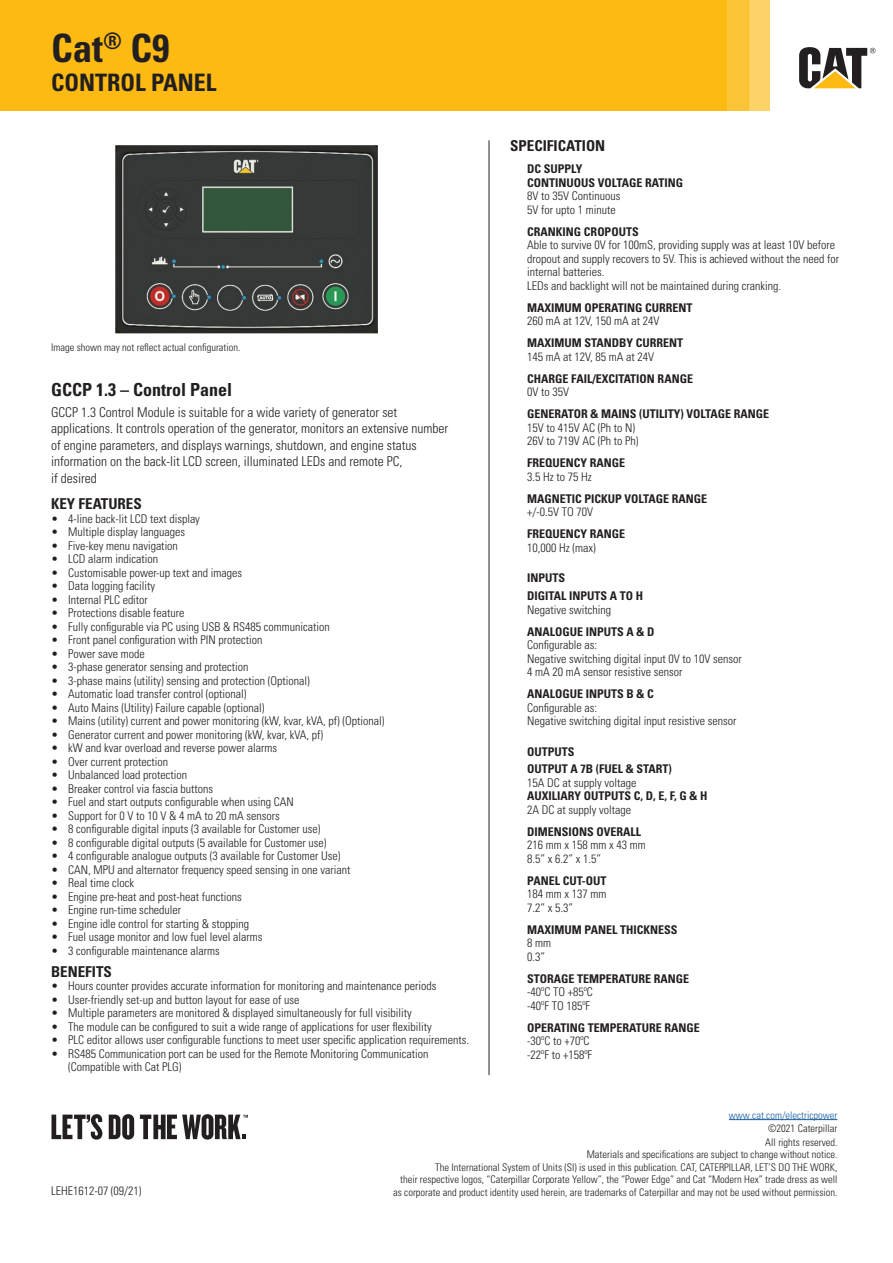
<style>
.page{position:relative;width:893px;height:1263px;background:#fff}
.page>*{position:absolute;margin:0;border:0;box-sizing:border-box;transform-origin:0 0}
.t1{font:700 condensed 39px "Univers LT Std";color:#231f20}
.t2{font:700 condensed 24px "Univers LT Std";color:#231f20}
.t3{font:700 condensed 18px "Univers LT Std";color:#231f20}
.t4{font:700 condensed 15px "Univers LT Std";color:#231f20}
.t5{font:300 condensed 13.5px/16.5px "Univers LT Std";color:#231f20}
.t6{font:300 condensed 12px/13.5px "Univers LT Std";color:#231f20}
.t7{font:700 condensed 12px "Univers LT Std";color:#231f20}
.t8{font:300 condensed 10.5px/12.6px "Univers LT Std";color:#231f20;text-align:right}
.t9{font:300 condensed 10.5px "Univers LT Std";color:#175d9e}
</style>
<div class="page">
<div style="left:0;top:0;width:727px;height:111px;background:#fcba13"></div>
<div style="left:727px;top:0;width:21px;height:111px;background:#fcc437"></div>
<div style="left:748px;top:0;width:22px;height:111px;background:#fdd266"></div>
<svg style="left:799px;top:47px;width:76px;height:41px"></svg>
<svg style="left:52px;top:1114px;width:50px;height:25px"></svg>
<svg style="left:109px;top:1114px;width:25px;height:25px"></svg>
<svg style="left:140px;top:1114px;width:108px;height:25px"></svg>
<hr style="left:729px;top:1119px;width:108px;height:1px;background:#175d9e">
<hr style="left:489px;top:140px;width:1px;height:935px;background:#231f20">
<img style="left:115px;top:145px;width:263px;height:189px">
<h1 class="t1" style="left:51px;top:24px;width:120px">Cat<sup>®</sup> C9</h1>
<h2 class="t2" style="left:51px;top:67px;width:167px">CONTROL PANEL</h2>
<p class="t8" style="left:51px;top:341px;width:191px">Image shown may not reflect actual configuration.</p>
<p class="t3" style="left:51px;top:378px;width:183px">GCCP 1.3 – Control Panel</p>
<p class="t5" style="left:51px;top:403px;width:399px">GCCP 1.3 Control Module is suitable for a wide variety of generator set applications. It controls operation of the generator, monitors an extensive number of engine parameters, and displays warnings, shutdown, and engine status information on the back-lit LCD screen, illuminated LEDs and remote PC,<br>if desired</p>
<p class="t4" style="left:51px;top:494px;width:92px">KEY FEATURES</p>
<p class="t6" style="left:51px;top:511px;width:150px">• 4-line back-lit LCD text display</p>
<p class="t6" style="left:51px;top:525px;width:136px">• Multiple display languages</p>
<p class="t6" style="left:51px;top:538px;width:128px">• Five-key menu navigation</p>
<p class="t6" style="left:51px;top:552px;width:108px">• LCD alarm indication</p>
<p class="t6" style="left:51px;top:565px;width:193px">• Customisable power-up text and images</p>
<p class="t6" style="left:51px;top:579px;width:106px">• Data logging facility</p>
<p class="t6" style="left:51px;top:592px;width:98px">• Internal PLC editor</p>
<p class="t6" style="left:51px;top:606px;width:135px">• Protections disable feature</p>
<p class="t6" style="left:51px;top:619px;width:280px">• Fully configurable via PC using USB &amp; RS485 communication</p>
<p class="t6" style="left:51px;top:633px;width:213px">• Front panel configuration with PIN protection</p>
<p class="t6" style="left:51px;top:646px;width:95px">• Power save mode</p>
<p class="t6" style="left:51px;top:660px;width:199px">• 3-phase generator sensing and protection</p>
<p class="t6" style="left:51px;top:673px;width:260px">• 3-phase mains (utility) sensing and protection (Optional)</p>
<p class="t6" style="left:51px;top:687px;width:197px">• Automatic load transfer control (optional)</p>
<p class="t6" style="left:51px;top:700px;width:215px">• Auto Mains (Utility) Failure capable (optional)</p>
<p class="t6" style="left:51px;top:714px;width:335px">• Mains (utility) current and power monitoring (kW, kvar, kVA, pf) (Optional)</p>
<p class="t6" style="left:51px;top:727px;width:274px">• Generator current and power monitoring (kW, kvar, kVA, pf)</p>
<p class="t6" style="left:51px;top:741px;width:228px">• kW and kvar overload and reverse power alarms</p>
<p class="t6" style="left:51px;top:754px;width:118px">• Over current protection</p>
<p class="t6" style="left:51px;top:768px;width:138px">• Unbalanced load protection</p>
<p class="t6" style="left:51px;top:781px;width:164px">• Breaker control via fascia buttons</p>
<p class="t6" style="left:51px;top:795px;width:244px">• Fuel and start outputs configurable when using CAN</p>
<p class="t6" style="left:51px;top:808px;width:230px">• Support for 0 V to 10 V &amp; 4 mA to 20 mA sensors</p>
<p class="t6" style="left:51px;top:822px;width:271px">• 8 configurable digital inputs (3 available for Customer use)</p>
<p class="t6" style="left:51px;top:835px;width:277px">• 8 configurable digital outputs (5 available for Customer use)</p>
<p class="t6" style="left:51px;top:849px;width:291px">• 4 configurable analogue outputs (3 available for Customer Use)</p>
<p class="t6" style="left:51px;top:862px;width:301px">• CAN, MPU and alternator frequency speed sensing in one variant</p>
<p class="t6" style="left:51px;top:876px;width:84px">• Real time clock</p>
<p class="t6" style="left:51px;top:889px;width:192px">• Engine pre-heat and post-heat functions</p>
<p class="t6" style="left:51px;top:903px;width:132px">• Engine run-time scheduler</p>
<p class="t6" style="left:51px;top:916px;width:200px">• Engine idle control for starting &amp; stopping</p>
<p class="t6" style="left:51px;top:930px;width:213px">• Fuel usage monitor and low fuel level alarms</p>
<p class="t6" style="left:51px;top:943px;width:170px">• 3 configurable maintenance alarms</p>
<p class="t4" style="left:51px;top:962px;width:62px">BENEFITS</p>
<p class="t6" style="left:51px;top:979px;width:387px">• Hours counter provides accurate information for monitoring and maintenance periods</p>
<p class="t6" style="left:51px;top:993px;width:250px">• User-friendly set-up and button layout for ease of use</p>
<p class="t6" style="left:51px;top:1006px;width:362px">• Multiple parameters are monitored &amp; displayed simultaneously for full visibility</p>
<p class="t6" style="left:51px;top:1020px;width:382px">• The module can be configured to suit a wide range of applications for user flexibility</p>
<p class="t6" style="left:51px;top:1033px;width:420px">• PLC editor allows user configurable functions to meet user specific application requirements.</p>
<p class="t6" style="left:68px;top:1047px;width:362px;text-indent:-17px">• RS485 Communication port can be used for the Remote Monitoring Communication (Compatible with Cat PLG)</p>
<p class="t4" style="left:510px;top:137px;width:96px">SPECIFICATION</p>
<p class="t7" style="left:527px;top:162px;width:57px">DC SUPPLY</p>
<p class="t7" style="left:527px;top:175px;width:157px">CONTINUOUS VOLTAGE RATING</p>
<p class="t6" style="left:527px;top:189px;width:95px">8V to 35V Continuous</p>
<p class="t6" style="left:527px;top:203px;width:90px">5V for upto 1 minute</p>
<p class="t7" style="left:527px;top:224px;width:113px">CRANKING CROPOUTS</p>
<p class="t6" style="left:527px;top:238px;width:313px">Able to survive 0V for 100mS, providing supply was at least 10V before dropout and supply recovers to 5V. This is achieved without the need for internal batteries.</p>
<p class="t6" style="left:527px;top:279px;width:255px">LEDs and backlight will not be maintained during cranking.</p>
<p class="t7" style="left:527px;top:300px;width:167px">MAXIMUM OPERATING CURRENT</p>
<p class="t6" style="left:527px;top:314px;width:134px">260 mA at 12V, 150 mA at 24V</p>
<p class="t7" style="left:527px;top:336px;width:157px">MAXIMUM STANDBY CURRENT</p>
<p class="t6" style="left:527px;top:350px;width:128px">145 mA at 12V, 85 mA at 24V</p>
<p class="t7" style="left:527px;top:371px;width:167px">CHARGE FAIL/EXCITATION RANGE</p>
<p class="t6" style="left:527px;top:385px;width:43px">0V to 35V</p>
<p class="t7" style="left:527px;top:407px;width:243px">GENERATOR &amp; MAINS (UTILITY) VOLTAGE RANGE</p>
<p class="t6" style="left:527px;top:421px;width:109px">15V to 415V AC (Ph to N)</p>
<p class="t6" style="left:527px;top:434px;width:113px">26V to 719V AC (Ph to Ph)</p>
<p class="t7" style="left:527px;top:456px;width:100px">FREQUENCY RANGE</p>
<p class="t6" style="left:527px;top:470px;width:66px">3.5 Hz to 75 Hz</p>
<p class="t7" style="left:527px;top:491px;width:181px">MAGNETIC PICKUP VOLTAGE RANGE</p>
<p class="t6" style="left:527px;top:505px;width:67px">+/-0.5V TO 70V</p>
<p class="t7" style="left:527px;top:527px;width:100px">FREQUENCY RANGE</p>
<p class="t6" style="left:527px;top:541px;width:70px">10,000 Hz (max)</p>
<p class="t7" style="left:527px;top:571px;width:40px">INPUTS</p>
<p class="t7" style="left:527px;top:588px;width:117px">DIGITAL INPUTS A TO H</p>
<p class="t6" style="left:527px;top:603px;width:85px">Negative switching</p>
<p class="t7" style="left:527px;top:624px;width:129px">ANALOGUE INPUTS A &amp; D</p>
<p class="t6" style="left:527px;top:638px;width:71px">Configurable as:</p>
<p class="t6" style="left:527px;top:652px;width:216px">Negative switching digital input 0V to 10V sensor</p>
<p class="t6" style="left:527px;top:665px;width:157px">4 mA 20 mA sensor resistive sensor</p>
<p class="t7" style="left:527px;top:686px;width:128px">ANALOGUE INPUTS B &amp; C</p>
<p class="t6" style="left:527px;top:701px;width:71px">Configurable as:</p>
<p class="t6" style="left:527px;top:714px;width:211px">Negative switching digital input resistive sensor</p>
<p class="t7" style="left:527px;top:744px;width:49px">OUTPUTS</p>
<p class="t7" style="left:527px;top:762px;width:146px">OUTPUT A 7B (FUEL &amp; START)</p>
<p class="t6" style="left:527px;top:776px;width:111px">15A DC at supply voltage</p>
<p class="t7" style="left:527px;top:789px;width:182px">AUXILIARY OUTPUTS C, D, E, F, G &amp; H</p>
<p class="t6" style="left:527px;top:803px;width:105px">2A DC at supply voltage</p>
<p class="t7" style="left:527px;top:824px;width:116px">DIMENSIONS OVERALL</p>
<p class="t6" style="left:527px;top:838px;width:120px">216 mm x 158 mm x 43 mm</p>
<p class="t6" style="left:527px;top:852px;width:75px">8.5” x 6.2” x 1.5”</p>
<p class="t7" style="left:527px;top:873px;width:81px">PANEL CUT-OUT</p>
<p class="t6" style="left:527px;top:887px;width:81px">184 mm x 137 mm</p>
<p class="t6" style="left:527px;top:901px;width:47px">7.2” x 5.3”</p>
<p class="t7" style="left:527px;top:922px;width:152px">MAXIMUM PANEL THICKNESS</p>
<p class="t6" style="left:527px;top:936px;width:25px">8 mm</p>
<p class="t6" style="left:527px;top:950px;width:19px">0.3”</p>
<p class="t7" style="left:527px;top:971px;width:163px">STORAGE TEMPERATURE RANGE</p>
<p class="t6" style="left:527px;top:985px;width:67px">-40ºC TO +85ºC</p>
<p class="t6" style="left:527px;top:999px;width:65px">-40ºF TO 185ºF</p>
<p class="t7" style="left:527px;top:1020px;width:174px">OPERATING TEMPERATURE RANGE</p>
<p class="t6" style="left:527px;top:1034px;width:64px">-30ºC to +70ºC</p>
<p class="t6" style="left:527px;top:1048px;width:67px">-22ºF to +158ºF</p>
<p class="t6" style="left:51px;top:1184px;width:92px">LEHE1612-07 (09/21)</p>
<p class="t9" style="left:729px;top:1108px;width:110px">www.cat.com/electricpower</p>
<p class="t8" style="left:768px;top:1122px;width:71px">©2021 Caterpillar</p>
<p class="t8" style="left:765px;top:1135px;width:74px">All rights reserved.</p>
<p class="t8" style="left:393px;top:1148px;width:446px">Materials and specifications are subject to change without notice.<br>The International System of Units (SI) is used in this publication. CAT, CATERPILLAR, LET’S DO THE WORK,<br>their respective logos, “Caterpillar Corporate Yellow”, the “Power Edge” and Cat “Modern Hex” trade dress as well as corporate and product identity used herein, are trademarks of Caterpillar and may not be used without permission.</p>
</div>
